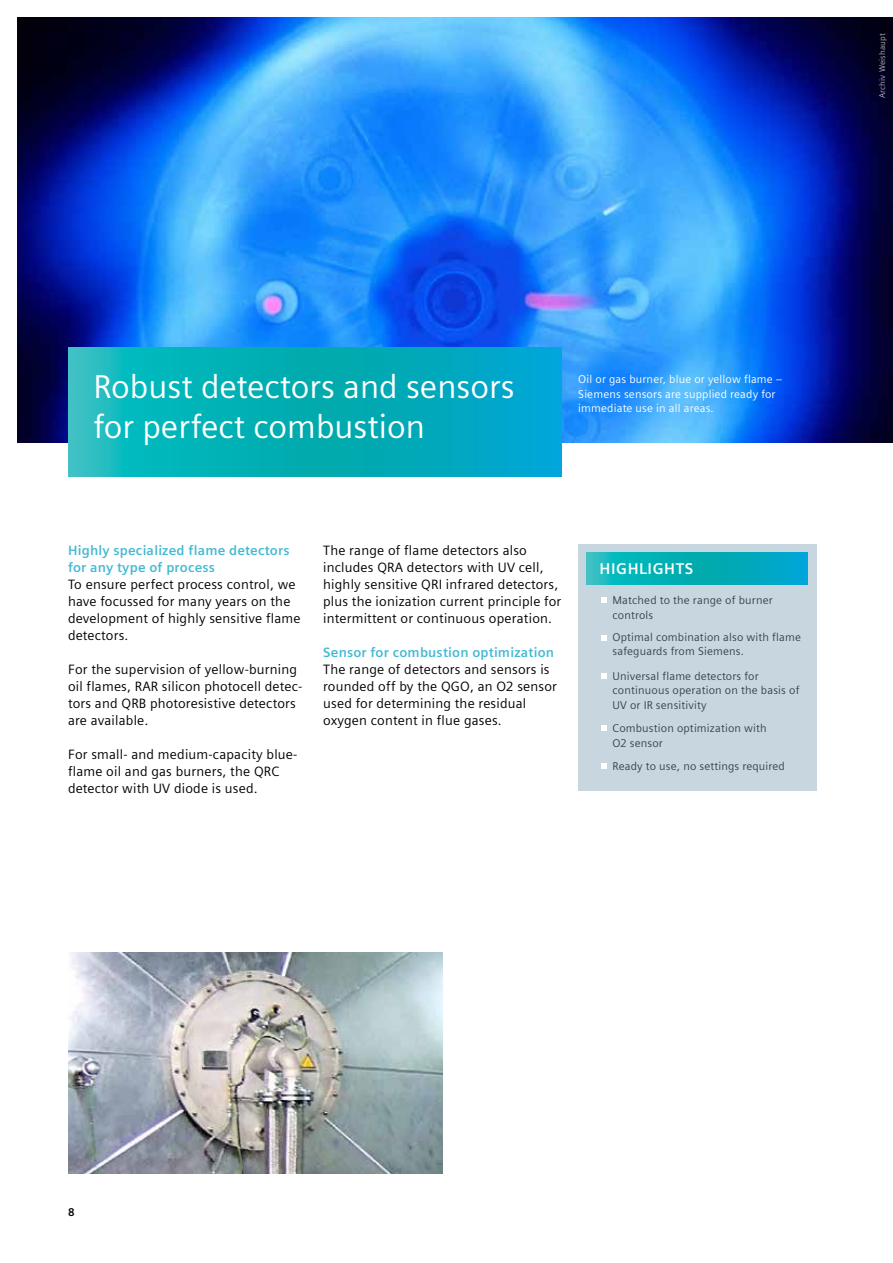
<style>
.page{position:relative;width:893px;height:1263px;background:#fff}
.page>*{position:absolute;margin:0;border:0;box-sizing:border-box;transform-origin:0 0}
.t1{font:33px/39.6px "Siemens Sans";color:#fff}
.t2{font:700 15.6px "Siemens Sans";letter-spacing:.035em;color:#fff}
.t3{font:13.5px/17px "Siemens Sans";letter-spacing:.015em;color:#000}
.t4{font:700 13.5px/17px "Siemens Sans";letter-spacing:.015em;color:#44bad2}
.t5{font:11.25px/14.7px "Siemens Sans";letter-spacing:.015em;color:#34454f}
.t6{font:11.25px/14.7px "Siemens Sans";letter-spacing:.015em;color:#fff}
.t7{font:700 11.25px "Siemens Sans";color:#000}
.t8{font:8.25px "Siemens Sans";letter-spacing:.015em;color:#fff}
</style>
<div class="page">
<img style="left:17px;top:17px;width:876px;height:425px">
<svg style="left:68px;top:347px;width:493px;height:129px;background:#04aebb"></svg>
<div style="left:578px;top:544px;width:238px;height:247px;background:#c8d7df"></div>
<svg style="left:601px;top:597px;width:5px;height:6px"></svg>
<svg style="left:601px;top:635px;width:5px;height:6px"></svg>
<svg style="left:601px;top:673px;width:5px;height:5px"></svg>
<svg style="left:601px;top:725px;width:5px;height:6px"></svg>
<svg style="left:601px;top:763px;width:5px;height:6px"></svg>
<svg style="left:587px;top:553px;width:221px;height:32px;background:#04aebb"></svg>
<img style="left:68px;top:952px;width:374px;height:222px">
<p class="t8" style="left:878px;top:98px;width:66px;rotate:-90deg">Archiv Weishaupt</p>
<h1 class="t1" style="left:94px;top:367px;width:423px">Robust detectors and sensors for perfect combustion</h1>
<p class="t6" style="left:578px;top:372px;width:206px">Oil or gas burner, blue or yellow flame –<br>Siemens sensors are supplied ready for immediate use in all areas.</p>
<p class="t4" style="left:68px;top:542px;width:223px">Highly specialized flame detectors for any type of process</p>
<p class="t3" style="left:68px;top:576px;width:234px">To ensure perfect process control, we have focussed for many years on the development of highly sensitive flame detectors.</p>
<p class="t3" style="left:68px;top:661px;width:236px">For the supervision of yellow-burning oil flames, RAR silicon photocell detec&shy;tors and QRB photoresistive detectors are available.</p>
<p class="t3" style="left:68px;top:746px;width:231px">For small- and medium-capacity blue&shy;flame oil and gas burners, the QRC detector with UV diode is used.</p>
<p class="t3" style="left:323px;top:542px;width:240px">The range of flame detectors also includes QRA detectors with UV cell, highly sensitive QRI infrared detectors, plus the ionization current principle for intermittent or continuous operation.</p>
<p class="t4" style="left:323px;top:644px;width:232px">Sensor for combustion optimization</p>
<p class="t3" style="left:323px;top:661px;width:235px">The range of detectors and sensors is rounded off by the QGO, an O2 sensor used for determining the residual oxygen content in flue gases.</p>
<p class="t2" style="left:600px;top:560px;width:95px">HIGHLIGHTS</p>
<p class="t5" style="left:613px;top:593px;width:162px">Matched to the range of burner controls</p>
<p class="t5" style="left:613px;top:629px;width:190px">Optimal combination also with flame safeguards from Siemens.</p>
<p class="t5" style="left:613px;top:668px;width:188px">Universal flame detectors for continuous operation on the basis of<br>UV or IR sensitivity</p>
<p class="t5" style="left:613px;top:721px;width:156px">Combustion optimization with<br>O2 sensor</p>
<p class="t5" style="left:613px;top:758px;width:174px">Ready to use, no settings required</p>
<p class="t7" style="left:68px;top:1206px;width:8px">8</p>
</div>
